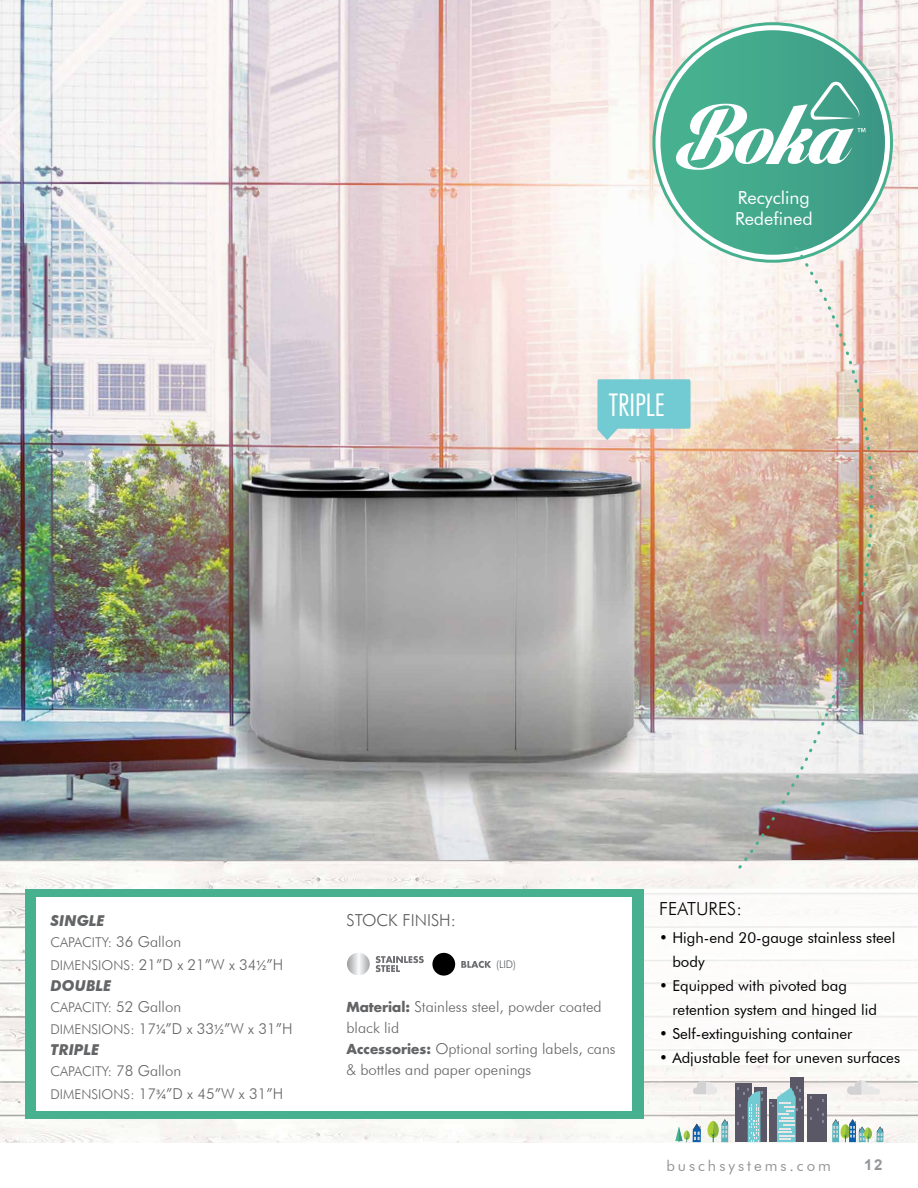
<style>
.page{position:relative;width:918px;height:1188px;background:#fff}
.page>*{position:absolute;margin:0;border:0;box-sizing:border-box;transform-origin:0 0}
.t1{font:300 condensed 30px "Futura LT";color:#fff}
.t2{font:18px/21px "Futura BT";color:#fff}
.t3{font:300 18px "Futura BT";color:#000}
.t4{font:300 16.5px "Futura BT";color:#585a5c}
.t5{font:300 15px/21px "Futura BT";color:#636466}
.t6{font:15px/24px "Futura BT";color:#000}
.t7{font:15px "Futura BT";letter-spacing:.2em;color:#939598}
.t8{font:italic 700 15px "Futura BT";color:#636466}
.t9{font:700 15px "Arial";color:#939598}
.t10{font:300 13.5px "Futura BT";color:#636466}
.t11{font:300 10.5px "Futura BT";color:#585a5c}
.s1{font-size:15px}
.s2{font-size:13.5px}
.s3{font-family:"Calibri"}
.s4{font-weight:700;font-style:italic}
.s5{font-family:"Futura LT";font-weight:700;font-size:13.5px}
</style>
<div class="page">
<img style="left:0;top:0;width:918px;height:861px">
<svg style="left:654px;top:24px;width:237px;height:237px"></svg>
<div style="left:660px;top:30px;width:225px;height:225px;background:linear-gradient(to right,#4cb693,#3c9885);border-radius:112px"></div>
<img style="left:0;top:861px;width:918px;height:282px">
<div style="left:25px;top:889px;width:618px;height:230px;background:#47b18f"></div>
<div style="left:36px;top:897px;width:596px;height:213px;background:#fff"></div>
<div style="left:644px;top:889px;width:274px;height:176px;background:#fff"></div>
<img style="left:737px;top:244px;width:181px;height:626px">
<div style="left:735px;top:1083px;width:17px;height:59px;background:#5a5866"></div>
<div style="left:754px;top:1087px;width:13px;height:55px;background:#5a5866"></div>
<div style="left:769px;top:1100px;width:13px;height:42px;background:#5a5866"></div>
<svg style="left:737px;top:1087px;width:25px;height:55px"></svg>
<svg style="left:693px;top:1081px;width:24px;height:13px"></svg>
<svg style="left:847px;top:1080px;width:33px;height:15px"></svg>
<div style="left:790px;top:1077px;width:14px;height:65px;background:#5a5866"></div>
<div style="left:808px;top:1094px;width:19px;height:48px;background:#5a5866"></div>
<svg style="left:810px;top:1109px;width:14px;height:13px"></svg>
<svg style="left:771px;top:1086px;width:31px;height:56px"></svg>
<svg style="left:707px;top:1119px;width:21px;height:23px"></svg>
<svg style="left:675px;top:1124px;width:26px;height:18px"></svg>
<svg style="left:832px;top:1119px;width:51px;height:23px"></svg>
<svg style="left:597px;top:379px;width:94px;height:61px;background:#89ced2"></svg>
<div style="left:432px;top:953px;width:23px;height:23px;background:#000;border-radius:50%"></div>
<svg style="left:347px;top:953px;width:23px;height:22px"></svg>
<svg style="left:376px;top:956px;width:48px;height:16px"></svg>
<svg style="left:461px;top:961px;width:30px;height:7px"></svg>
<svg style="left:676px;top:82px;width:190px;height:88px"></svg>
<h1 class="t1" style="left:609px;top:387px;width:58px">TRIPLE</h1>
<p class="t2" style="left:735px;top:187px;width:79px">Recycling<br>Redefined</p>
<p class="t8" style="left:51px;top:912px;width:56px">SINGLE</p>
<p class="t10" style="left:51px;top:934px;width:132px">CAPACITY: <span class="s1">36 Gallon</span></p>
<p class="t5" style="left:51px;top:954px;width:234px"><span class="s2">DIMENSIONS:</span> 21”D x 21”W x 34<span class="s3">1/2</span>”H<br><span class="s4">DOUBLE</span></p>
<p class="t10" style="left:51px;top:999px;width:132px">CAPACITY: <span class="s1">52 Gallon</span></p>
<p class="t5" style="left:51px;top:1018px;width:244px"><span class="s2">DIMENSIONS:</span> 17<span class="s3">1/4</span>”D x 33<span class="s3">1/2</span>”W x 31”H<br><span class="s4">TRIPLE</span></p>
<p class="t10" style="left:51px;top:1063px;width:132px">CAPACITY: <span class="s1">78 Gallon</span></p>
<p class="t5" style="left:51px;top:1083px;width:234px"><span class="s2">DIMENSIONS:</span> 17<span class="s3">3/4</span>”D x 45”W x 31”H</p>
<p class="t4" style="left:346px;top:910px;width:111px">STOCK FINISH:</p>
<p class="t11" style="left:496px;top:958px;width:21px">(LID)</p>
<p class="t5" style="left:346px;top:996px;width:271px"><span class="s5">Material:</span> Stainless steel, powder coated black lid<br><span class="s5">Accessories:</span> Optional sorting labels, cans &amp; bottles and paper openings</p>
<p class="t3" style="left:659px;top:898px;width:85px">FEATURES:</p>
<p class="t6" style="left:672px;top:926px;width:224px;text-indent:-13px">• High-end 20-gauge stainless steel body</p>
<p class="t6" style="left:672px;top:974px;width:206px;text-indent:-13px">• Equipped with pivoted bag retention system and hinged lid</p>
<p class="t6" style="left:659px;top:1022px;width:195px">• Self-extinguishing container</p>
<p class="t6" style="left:659px;top:1046px;width:243px">• Adjustable feet for uneven surfaces</p>
<p class="t7" style="left:666px;top:1156px;width:166px">buschsystems.com</p>
<p class="t9" style="left:864px;top:1155px;width:20px">12</p>
</div>
